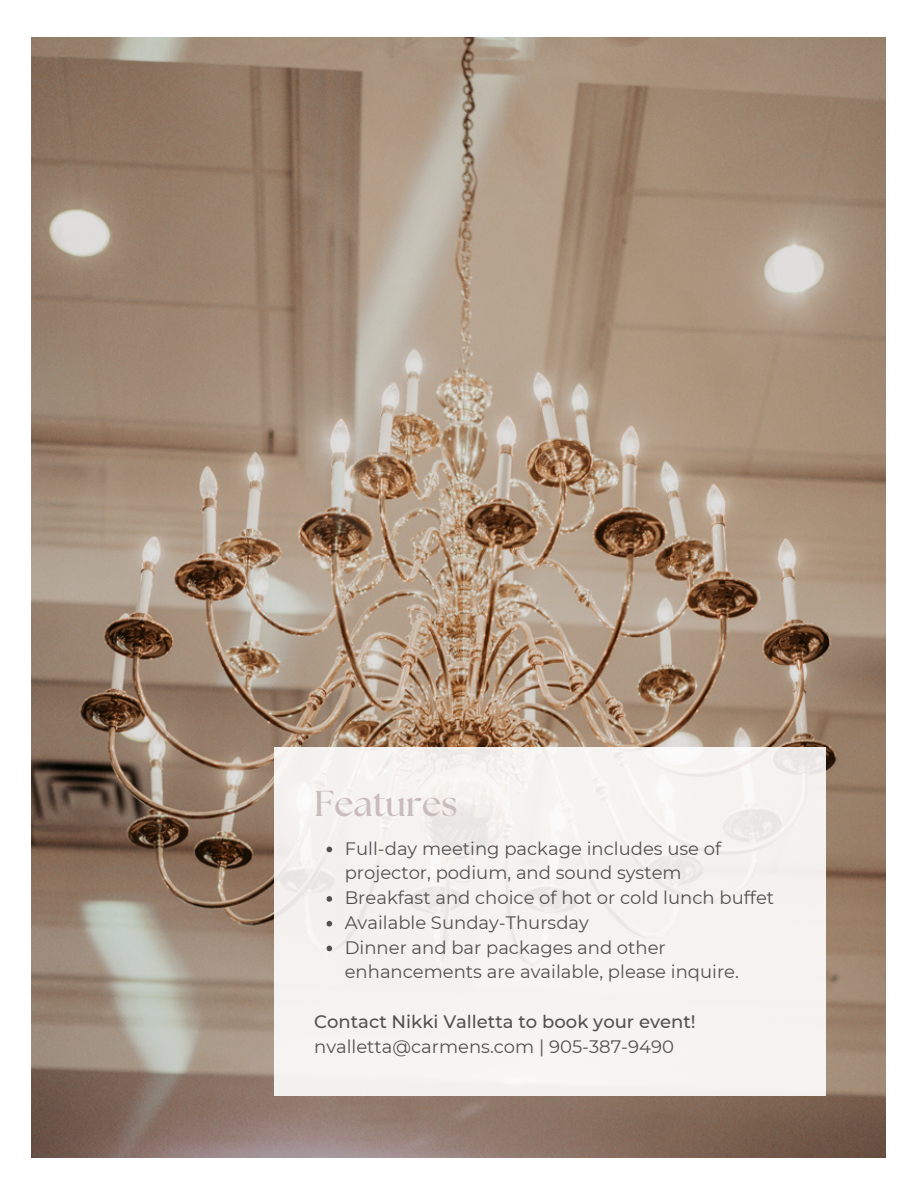
<style>
.page{position:relative;width:918px;height:1188px;background:#fff}
.page>*{position:absolute;margin:0;border:0;box-sizing:border-box;transform-origin:0 0}
.t1{font:700 36px "The Seasons";color:#c9bdbb}
.t2{font:18px/24.8px "Montserrat";color:#54504f}
.t3{font:500 18px "Montserrat";color:#54504f}
</style>
<div class="page">
<img style="left:32px;top:37px;width:854px;height:1121px">
<div style="left:274px;top:747px;width:552px;height:349px;background:#f5f3f0"></div>
<svg style="left:327px;top:847px;width:5px;height:5px"></svg>
<svg style="left:327px;top:896px;width:5px;height:6px"></svg>
<svg style="left:327px;top:921px;width:5px;height:6px"></svg>
<svg style="left:327px;top:946px;width:5px;height:5px"></svg>
<p class="t1" style="left:314px;top:787px;width:145px">Features</p>
<h1 class="t2" style="left:345px;top:836px;width:378px">Full-day meeting package includes use of projector, podium, and sound system</h1>
<p class="t2" style="left:345px;top:885px;width:431px">Breakfast and choice of hot or cold lunch buffet</p>
<p class="t2" style="left:345px;top:910px;width:246px">Available Sunday-Thursday</p>
<p class="t2" style="left:345px;top:935px;width:396px">Dinner and bar packages and other enhancements are available, please inquire.</p>
<p class="t3" style="left:314px;top:1010px;width:383px">Contact Nikki Valletta to book your event!</p>
<p class="t2" style="left:314px;top:1034px;width:361px">nvalletta@carmens.com | 905-387-9490</p>
</div>
